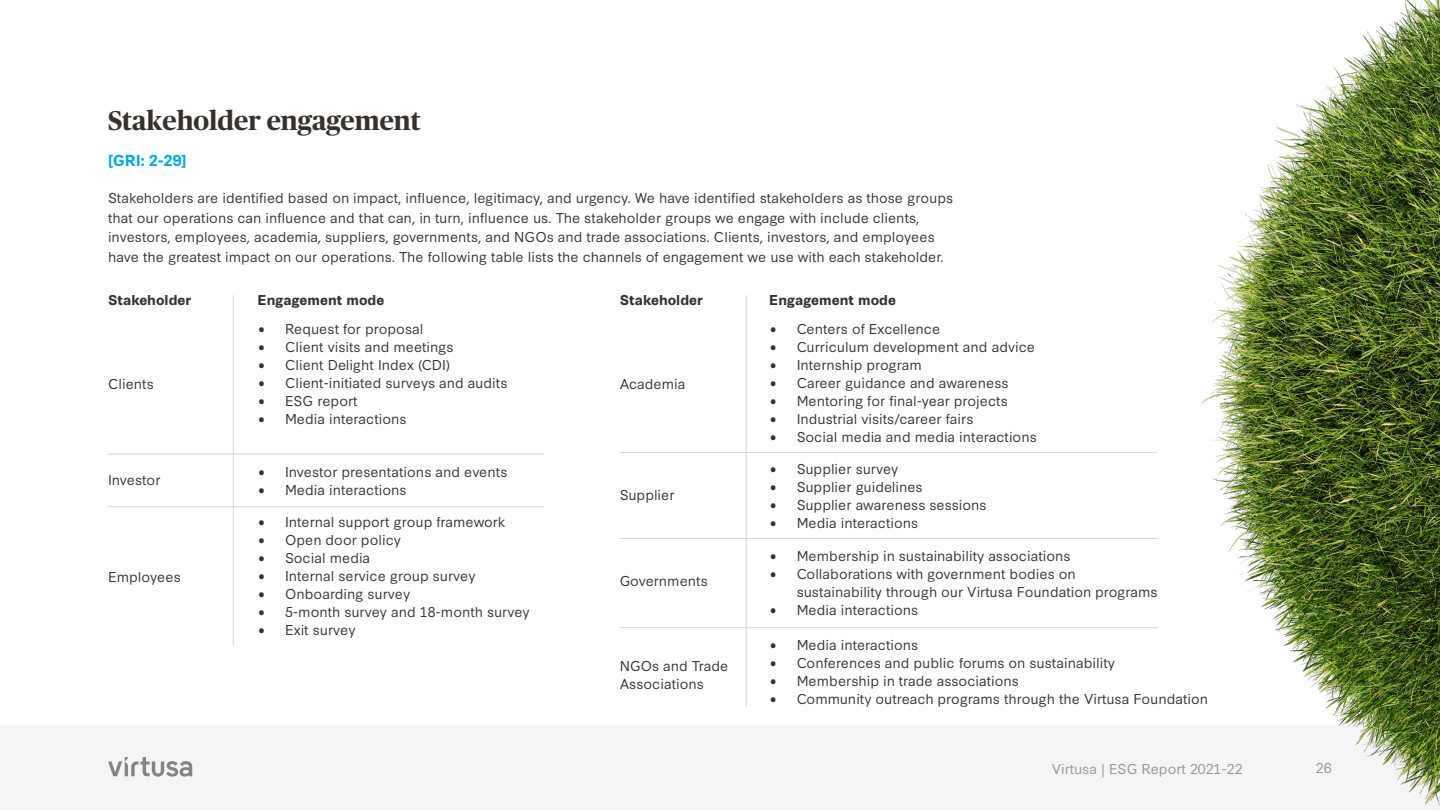
<style>
.page{position:relative;width:1440px;height:810px;background:#fff}
.page>*{position:absolute;margin:0;border:0;box-sizing:border-box;transform-origin:0 0}
.Heading_2{font:700 27px "Publico Headline";color:#36312d}
.Heading_2-2{font:700 15px "Synthese";color:#00aae8}
.TOC_1{font:13.5px/19.5px "Synthese";color:#36312d}
.TOC_1-2{font:700 13.5px "Synthese";color:#36312d}
.t1{font:13.5px "Synthese";color:#939598}
</style>
<div class="page">
<svg style="left:108px;top:757px;width:84px;height:20px"></svg>
<hr style="left:108px;top:454px;width:436px;height:1px;background:#d7d6d5">
<hr style="left:108px;top:506px;width:436px;height:1px;background:#d7d6d5">
<hr style="left:620px;top:452px;width:537px;height:1px;background:#d7d6d5">
<hr style="left:620px;top:538px;width:537px;height:1px;background:#d7d6d5">
<hr style="left:620px;top:627px;width:537px;height:1px;background:#d7d6d5">
<hr style="left:233px;top:295px;width:1px;height:350px;background:#d7d6d5">
<hr style="left:746px;top:295px;width:1px;height:411px;background:#d7d6d5">
<img style="left:1157px;top:0;width:283px;height:810px">
<p class="Heading_2" style="left:108px;top:101px;width:314px">Stakeholder engagement</p>
<p class="Heading_2-2" style="left:108px;top:148px;width:80px">[GRI: 2-29]</p>
<p class="TOC_1" style="left:108px;top:187px;width:847px">Stakeholders are identified based on impact, influence, legitimacy, and urgency. We have identified stakeholders as those groups that our operations can influence and that can, in turn, influence us. The stakeholder groups we engage with include clients, investors, employees, academia, suppliers, governments, and NGOs and trade associations. Clients, investors, and employees have the greatest impact on our operations. The following table lists the channels of engagement we use with each stakeholder.</p>
<p class="TOC_1-2" style="left:108px;top:290px;width:85px">Stakeholder</p>
<p class="TOC_1-2" style="left:258px;top:290px;width:128px">Engagement mode</p>
<p class="TOC_1-2" style="left:620px;top:290px;width:85px">Stakeholder</p>
<p class="TOC_1-2" style="left:769px;top:290px;width:128px">Engagement mode</p>
<p class="TOC_1" style="left:108px;top:373px;width:47px">Clients</p>
<p class="TOC_1" style="left:258px;top:318px;width:167px">• Request for proposal</p>
<p class="TOC_1" style="left:258px;top:336px;width:197px">• Client visits and meetings</p>
<p class="TOC_1" style="left:258px;top:354px;width:194px">• Client Delight Index (CDI)</p>
<p class="TOC_1" style="left:258px;top:372px;width:251px">• Client-initiated surveys and audits</p>
<p class="TOC_1" style="left:258px;top:390px;width:101px">• ESG report</p>
<p class="TOC_1" style="left:258px;top:408px;width:150px">• Media interactions</p>
<p class="TOC_1" style="left:620px;top:373px;width:67px">Academia</p>
<p class="TOC_1" style="left:770px;top:318px;width:172px">• Centers of Excellence</p>
<p class="TOC_1" style="left:770px;top:336px;width:267px">• Curriculum development and advice</p>
<p class="TOC_1" style="left:770px;top:354px;width:154px">• Internship program</p>
<p class="TOC_1" style="left:770px;top:372px;width:240px">• Career guidance and awareness</p>
<p class="TOC_1" style="left:770px;top:390px;width:240px">• Mentoring for final-year projects</p>
<p class="TOC_1" style="left:770px;top:408px;width:205px">• Industrial visits/career fairs</p>
<p class="TOC_1" style="left:770px;top:426px;width:269px">• Social media and media interactions</p>
<p class="TOC_1" style="left:108px;top:469px;width:54px">Investor</p>
<p class="TOC_1" style="left:108px;top:566px;width:74px">Employees</p>
<p class="TOC_1" style="left:258px;top:461px;width:251px">• Investor presentations and events</p>
<p class="TOC_1" style="left:258px;top:479px;width:150px">• Media interactions</p>
<p class="TOC_1" style="left:258px;top:511px;width:249px">• Internal support group framework</p>
<p class="TOC_1" style="left:258px;top:529px;width:145px">• Open door policy</p>
<p class="TOC_1" style="left:258px;top:547px;width:114px">• Social media</p>
<p class="TOC_1" style="left:258px;top:565px;width:219px">• Internal service group survey</p>
<p class="TOC_1" style="left:258px;top:583px;width:154px">• Onboarding survey</p>
<p class="TOC_1" style="left:258px;top:601px;width:273px">• 5-month survey and 18-month survey</p>
<p class="TOC_1" style="left:258px;top:619px;width:99px">• Exit survey</p>
<p class="TOC_1" style="left:620px;top:484px;width:56px">Supplier</p>
<p class="TOC_1" style="left:620px;top:570px;width:90px">Governments</p>
<p class="TOC_1" style="left:620px;top:656px;width:110px;line-height:18px">NGOs and Trade<br>Associations</p>
<p class="TOC_1" style="left:770px;top:458px;width:130px">• Supplier survey</p>
<p class="TOC_1" style="left:770px;top:476px;width:155px">• Supplier guidelines</p>
<p class="TOC_1" style="left:770px;top:494px;width:218px">• Supplier awareness sessions</p>
<p class="TOC_1" style="left:770px;top:512px;width:150px">• Media interactions</p>
<p class="TOC_1" style="left:770px;top:545px;width:302px">• Membership in sustainability associations</p>
<p class="TOC_1" style="left:797px;top:564px;width:362px;line-height:18px;text-indent:-27px">• Collaborations with government bodies on sustainability through our Virtusa Foundation programs</p>
<p class="TOC_1" style="left:770px;top:599px;width:150px">• Media interactions</p>
<p class="TOC_1" style="left:770px;top:634px;width:150px">• Media interactions</p>
<p class="TOC_1" style="left:770px;top:652px;width:347px">• Conferences and public forums on sustainability</p>
<p class="TOC_1" style="left:770px;top:670px;width:251px">• Membership in trade associations</p>
<p class="TOC_1" style="left:770px;top:688px;width:440px">• Community outreach programs through the Virtusa Foundation</p>
<p class="t1" style="left:1052px;top:757px;width:192px">Virtusa | ESG Report 2021-22</p>
<p class="t1" style="left:1316px;top:756px;width:17px">26</p>
</div>
